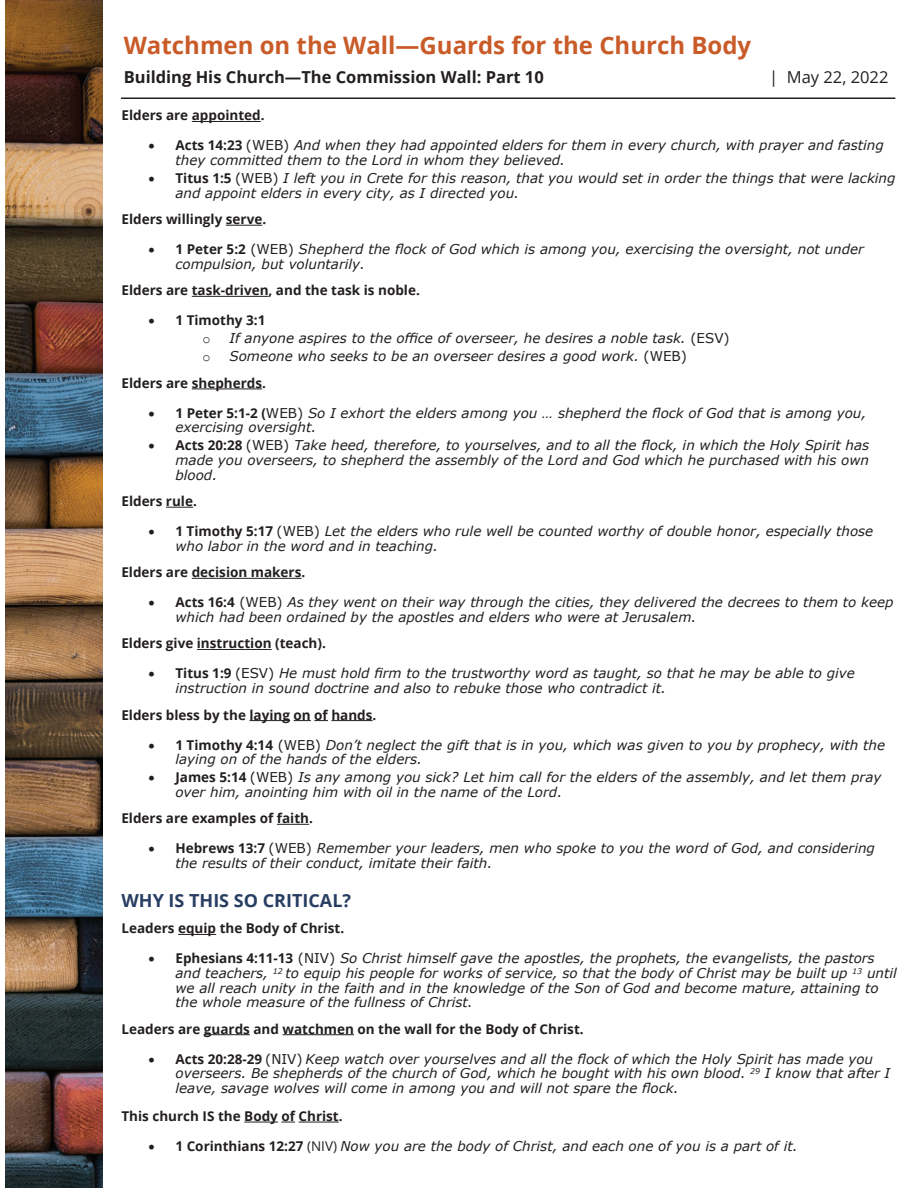
<style>
.page{position:relative;width:918px;height:1188px;background:#fff}
.page>*{position:absolute;margin:0;border:0;box-sizing:border-box;transform-origin:0 0}
.t1{font:700 24px "Open Sans";color:#c95b28}
.t2{font:700 18px "Open Sans";color:#273e62}
.t3{font:700 16.5px "Open Sans";color:#231f20}
.t4{font:16.5px "Open Sans";color:#231f20}
.t5{font:italic 13.5px/14.5px "Verdana";color:#231f20}
.t6{font:700 13.5px "Open Sans";color:#231f20}
.t7{font:13.5px "Courier New";color:#231f20}
.s1{font-family:"Open Sans";font-weight:700;font-style:normal}
.s2{font-style:normal}
.s3{font-family:"Open Sans";font-style:normal}
</style>
<div class="page">
<hr style="left:121px;top:98px;width:774px;height:1px;background:#231f20">
<img style="left:5px;top:0;width:98px;height:1188px">
<hr style="left:192px;top:121px;width:69px;height:1px;background:#231f20">
<hr style="left:226px;top:225px;width:36px;height:1px;background:#231f20">
<hr style="left:192px;top:296px;width:77px;height:1px;background:#231f20">
<hr style="left:192px;top:389px;width:70px;height:1px;background:#231f20">
<svg style="left:166px;top:507px;width:27px;height:1px"></svg>
<hr style="left:192px;top:578px;width:110px;height:1px;background:#231f20">
<hr style="left:197px;top:649px;width:75px;height:1px;background:#231f20">
<hr style="left:250px;top:720px;width:40px;height:1px;background:#231f20">
<svg style="left:294px;top:720px;width:34px;height:1px"></svg>
<hr style="left:331px;top:720px;width:42px;height:1px;background:#231f20">
<hr style="left:277px;top:824px;width:32px;height:1px;background:#231f20">
<hr style="left:178px;top:934px;width:38px;height:1px;background:#231f20">
<hr style="left:204px;top:1034px;width:46px;height:1px;background:#231f20">
<hr style="left:283px;top:1034px;width:71px;height:1px;background:#231f20">
<hr style="left:244px;top:1122px;width:34px;height:1px;background:#231f20">
<svg style="left:281px;top:1122px;width:14px;height:1px"></svg>
<hr style="left:299px;top:1122px;width:40px;height:1px;background:#231f20">
<h1 class="t1" style="left:124px;top:28px;width:629px">Watchmen on the Wall—Guards for the Church Body</h1>
<p class="t3" style="left:124px;top:65px;width:422px">Building His Church—The Commission Wall: Part 10</p>
<p class="t4" style="left:769px;top:65px;width:121px">| May 22, 2022</p>
<p class="t6" style="left:122px;top:106px;width:145px">Elders are appointed.</p>
<p class="t5" style="left:175px;top:138px;width:710px;text-indent:-27px">• <span class="s1">Acts 14:23</span> <span class="s2">(WEB)</span> And when they had appointed elders for them in every church, with prayer and fasting they committed them to the Lord in whom they believed.</p>
<p class="t5" style="left:175px;top:171px;width:722px;text-indent:-27px">• <span class="s1">Titus 1:5</span> <span class="s2">(WEB)</span> I left you in Crete for this reason, that you would set in order the things that were lacking and appoint elders in every city, as I directed you.</p>
<p class="t6" style="left:121px;top:210px;width:146px">Elders willingly serve.</p>
<p class="t5" style="left:175px;top:242px;width:690px;text-indent:-27px">• <span class="s1">1 Peter 5:2</span> <span class="s2">(WEB)</span> Shepherd the flock of God which is among you, exercising the oversight, not under compulsion, but voluntarily.</p>
<p class="t6" style="left:121px;top:281px;width:300px">Elders are task-driven, and the task is noble.</p>
<p class="t6" style="left:148px;top:311px;width:118px">• 1 Timothy 3:1</p>
<p class="t7" style="left:202px;top:331px;width:10px">o</p>
<p class="t5" style="left:229px;top:331px;width:502px">If anyone aspires to the office of overseer, he desires a noble task. <span class="s2">(ESV)</span></p>
<p class="t7" style="left:202px;top:349px;width:10px">o</p>
<p class="t5" style="left:229px;top:349px;width:459px">Someone who seeks to be an overseer desires a good work. <span class="s2">(WEB)</span></p>
<p class="t6" style="left:121px;top:373px;width:146px">Elders are shepherds.</p>
<p class="t5" style="left:175px;top:406px;width:692px;text-indent:-27px">• <span class="s1">1 Peter 5:1-2 (</span><span class="s2">WEB)</span> So I exhort the elders among you … shepherd the flock of God that is among you, exercising oversight.</p>
<p class="t5" style="left:175px;top:438px;width:695px;text-align:justify;text-indent:-27px">• <span class="s1">Acts 20:28</span> <span class="s2">(WEB)</span> Take heed, therefore, to yourselves, and to all the flock, in which the Holy Spirit has made you overseers, to shepherd the assembly of the Lord and God which he purchased with his own blood.</p>
<p class="t6" style="left:121px;top:492px;width:77px">Elders rule.</p>
<p class="t5" style="left:175px;top:524px;width:699px;text-indent:-27px">• <span class="s1">1 Timothy 5:17</span> <span class="s2">(WEB)</span> Let the elders who rule well be counted worthy of double honor, especially those who labor in the word and in teaching.</p>
<p class="t6" style="left:121px;top:563px;width:185px">Elders are decision makers.</p>
<p class="t5" style="left:175px;top:595px;width:720px;text-indent:-27px">• <span class="s1">Acts 16:4</span> <span class="s2">(WEB)</span> As they went on their way through the cities, they delivered the decrees to them to keep which had been ordained by the apostles and elders who were at Jerusalem.</p>
<p class="t6" style="left:121px;top:634px;width:206px">Elders give instruction (teach).</p>
<p class="t5" style="left:175px;top:666px;width:681px;text-indent:-27px">• <span class="s1">Titus 1:9</span> <span class="s2">(ESV)</span> He must hold firm to the trustworthy word as taught, so that he may be able to give instruction in sound doctrine and also to rebuke those who contradict it.</p>
<p class="t6" style="left:121px;top:705px;width:256px">Elders bless by the laying on of hands.</p>
<p class="t5" style="left:175px;top:737px;width:711px;text-indent:-27px">• <span class="s1">1 Timothy 4:14</span> <span class="s2">(WEB)</span> Don’t neglect the gift that is in you, which was given to you by prophecy, with the laying on of the hands of the elders.</p>
<p class="t5" style="left:175px;top:770px;width:708px;text-indent:-27px">• <span class="s1">James 5:14</span> <span class="s2">(WEB)</span> Is any among you sick? Let him call for the elders of the assembly, and let them pray over him, anointing him with oil in the name of the Lord.</p>
<p class="t6" style="left:121px;top:809px;width:193px">Elders are examples of faith.</p>
<p class="t5" style="left:175px;top:841px;width:701px;text-indent:-27px">• <span class="s1">Hebrews 13:7</span> <span class="s2">(WEB)</span> Remember your leaders, men who spoke to you the word of God, and considering the results of their conduct, imitate their faith.</p>
<h2 class="t2" style="left:122px;top:888px;width:231px">WHY IS THIS SO CRITICAL?</h2>
<p class="t6" style="left:122px;top:919px;width:224px">Leaders equip the Body of Christ.</p>
<p class="t5" style="left:175px;top:951px;width:723px;text-indent:-27px">• <span class="s1">Ephesians 4:11-13</span> <span class="s2">(NIV)</span> So Christ himself gave the apostles, the prophets, the evangelists, the pastors and teachers, <sup>12</sup> to equip his people for works of service, so that the body of Christ may be built up <sup>13</sup> until we all reach unity in the faith and in the knowledge of the Son of God and become mature, attaining to the whole measure of the fullness of Christ.</p>
<p class="t6" style="left:121px;top:1019px;width:464px">Leaders are guards and watchmen on the wall for the Body of Christ.</p>
<p class="t5" style="left:175px;top:1051px;width:716px;text-indent:-27px">• <span class="s1">Acts 20:28-29</span> <span class="s2">(NIV)</span> Keep watch over yourselves and all the flock of which the Holy Spirit has made you overseers. Be shepherds of the church of God, which he bought with his own blood. <sup>29</sup> I know that after I leave, savage wolves will come in among you and will not spare the flock.</p>
<p class="t6" style="left:122px;top:1107px;width:223px">This church IS the Body of Christ.</p>
<p class="t5" style="left:149px;top:1139px;width:651px">• <span class="s1">1 Corinthians 12:27</span> <span class="s3">(NIV)</span> Now you are the body of Christ, and each one of you is a part of it.</p>
</div>
